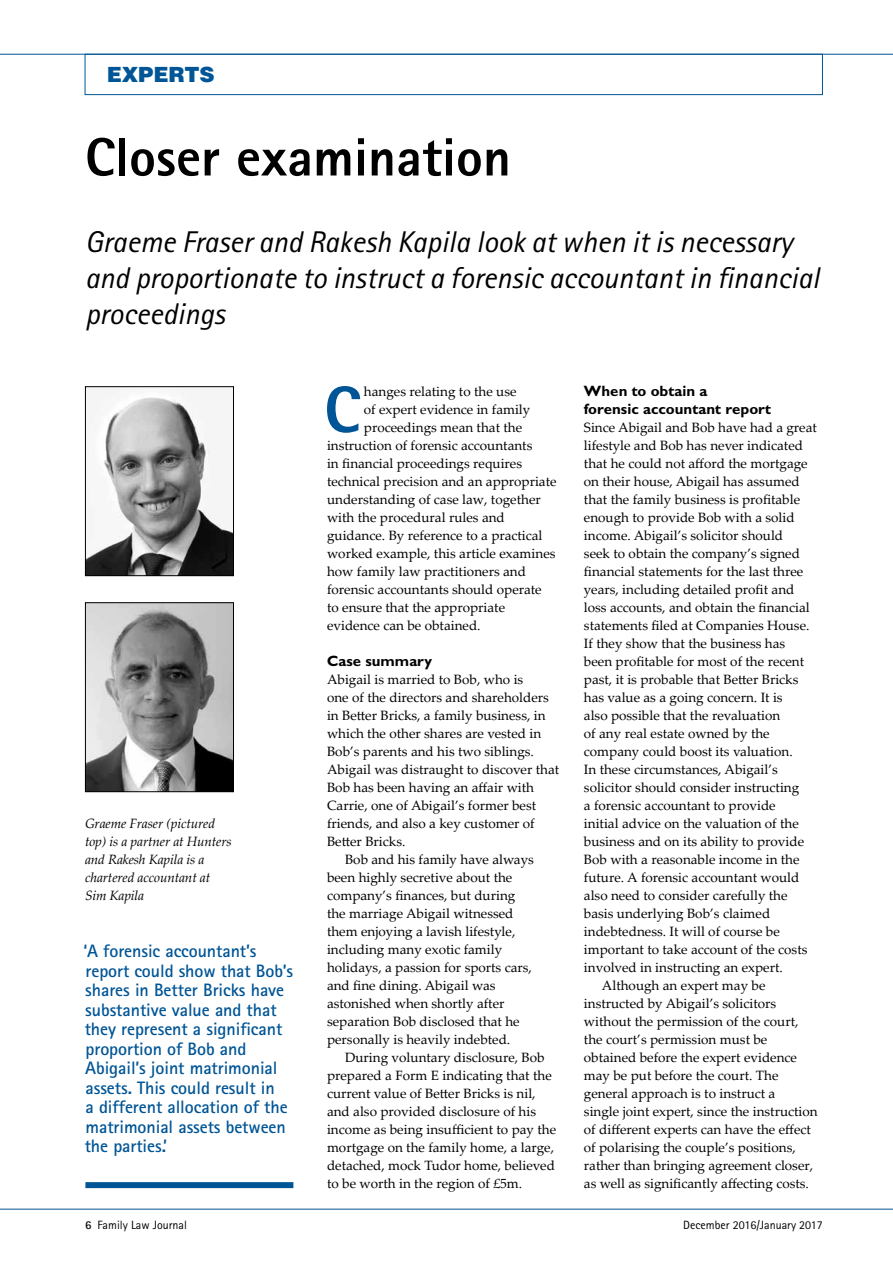
<style>
.page{position:relative;width:893px;height:1263px;background:#fff}
.page>*{position:absolute;margin:0;border:0;box-sizing:border-box;transform-origin:0 0}
.t1{font:800 65.7px "Rotis Sans Serif Std";color:#005596}
.t2{font:800 54px "Rotis Sans Serif Std";color:#000}
.t3{font:italic 30px/36px "Rotis Sans Serif Std";color:#000}
.t4{font:900 21px "Helvetica";color:#005596}
.t5{font:700 18px/19.5px "Rotis Sans Serif Std";letter-spacing:-.005em;color:#005596}
.t6{font:700 15px/18px "Gill Sans MT Std";color:#000}
.t7{font:13.5px "Palatino Linotype";color:#000}
.t8{font:italic 13.5px/18px "Palatino Linotype";letter-spacing:-.01em;color:#000}
.t9{font:12px "Rotis Sans Serif Std";color:#000}
.s1{font-weight:700}
</style>
<div class="page">
<hr style="left:0;top:1209px;width:893px;height:1px;background:#005596">
<hr style="left:0;top:54px;width:893px;height:1px;background:#005596">
<img style="left:87px;top:604px;width:145px;height:186px">
<div style="left:85px;top:602px;width:149px;height:190px;border:1px solid #000"></div>
<svg style="left:84px;top:53px;width:739px;height:42px"></svg>
<div style="left:85px;top:1182px;width:208px;height:6px;background:#005596"></div>
<img style="left:87px;top:396px;width:145px;height:178px">
<div style="left:85px;top:386px;width:149px;height:190px;border:1px solid #000"></div>
<h3 class="t4" style="left:107px;top:61px;width:110px">EXPERTS</h3>
<h2 class="t2" style="left:85px;top:123px;width:427px">Closer examination</h2>
<h3 class="t3" style="left:85px;top:224px;width:736px">Graeme Fraser and Rakesh Kapila look at when it is necessary and proportionate to instruct a forensic accountant in financial proceedings</h3>
<p class="t8" style="left:85px;top:814px;width:148px">Graeme Fraser (pictured top) is a partner at Hunters and Rakesh Kapila is a chartered accountant at<br>Sim Kapila</p>
<p class="t5" style="left:84px;top:941px;width:211px">‘A forensic accountant’s report could show that Bob’s shares in Better Bricks have substantive value and that they represent a significant proportion of Bob and<br>Abigail’s joint matrimonial assets. This could result in<br>a different allocation of the matrimonial assets between the parties.’</p>
<h1 class="t1" style="left:324px;top:368px;width:38px">C</h1>
<p class="t7" style="left:364px;top:382px;width:154px">hanges relating to the use</p>
<p class="t7" style="left:364px;top:400px;width:168px">of expert evidence in family</p>
<p class="t7" style="left:364px;top:418px;width:160px">proceedings mean that the</p>
<p class="t7" style="left:327px;top:436px;width:207px">instruction of forensic accountants</p>
<p class="t7" style="left:327px;top:454px;width:197px">in financial proceedings requires</p>
<p class="t7" style="left:327px;top:472px;width:231px">technical precision and an appropriate</p>
<p class="t7" style="left:327px;top:490px;width:215px">understanding of case law, together</p>
<p class="t7" style="left:327px;top:508px;width:179px">with the procedural rules and</p>
<p class="t7" style="left:327px;top:526px;width:217px">guidance. By reference to a practical</p>
<p class="t7" style="left:327px;top:544px;width:230px">worked example, this article examines</p>
<p class="t7" style="left:327px;top:562px;width:200px">how family law practitioners and</p>
<p class="t7" style="left:327px;top:580px;width:216px">forensic accountants should operate</p>
<p class="t7" style="left:327px;top:598px;width:180px">to ensure that the appropriate</p>
<p class="t7" style="left:327px;top:616px;width:155px">evidence can be obtained.</p>
<p class="t6" style="left:327px;top:652px;width:107px">Case summary</p>
<p class="t7" style="left:327px;top:670px;width:198px">Abigail is married to Bob, who is</p>
<p class="t7" style="left:327px;top:688px;width:223px">one of the directors and shareholders</p>
<p class="t7" style="left:327px;top:706px;width:220px">in Better Bricks, a family business, in</p>
<p class="t7" style="left:327px;top:724px;width:216px">which the other shares are vested in</p>
<p class="t7" style="left:327px;top:742px;width:208px">Bob’s parents and his two siblings.</p>
<p class="t7" style="left:327px;top:760px;width:234px">Abigail was distraught to discover that</p>
<p class="t7" style="left:327px;top:778px;width:209px">Bob has been having an affair with</p>
<p class="t7" style="left:327px;top:796px;width:211px">Carrie, one of Abigail’s former best</p>
<p class="t7" style="left:327px;top:814px;width:209px">friends, and also a key customer of</p>
<p class="t7" style="left:327px;top:832px;width:80px">Better Bricks.</p>
<p class="t7" style="left:345px;top:850px;width:190px">Bob and his family have always</p>
<p class="t7" style="left:327px;top:868px;width:187px">been highly secretive about the</p>
<p class="t7" style="left:327px;top:886px;width:190px">company’s finances, but during</p>
<p class="t7" style="left:327px;top:904px;width:188px">the marriage Abigail witnessed</p>
<p class="t7" style="left:327px;top:922px;width:190px">them enjoying a lavish lifestyle,</p>
<p class="t7" style="left:327px;top:940px;width:177px">including many exotic family</p>
<p class="t7" style="left:327px;top:958px;width:206px">holidays, a passion for sports cars,</p>
<p class="t7" style="left:327px;top:976px;width:170px">and fine dining. Abigail was</p>
<p class="t7" style="left:327px;top:994px;width:179px">astonished when shortly after</p>
<p class="t7" style="left:327px;top:1012px;width:194px">separation Bob disclosed that he</p>
<p class="t7" style="left:327px;top:1030px;width:185px">personally is heavily indebted.</p>
<p class="t7" style="left:345px;top:1048px;width:201px">During voluntary disclosure, Bob</p>
<p class="t7" style="left:327px;top:1066px;width:226px">prepared a Form E indicating that the</p>
<p class="t7" style="left:327px;top:1084px;width:210px">current value of Better Bricks is nil,</p>
<p class="t7" style="left:327px;top:1102px;width:211px">and also provided disclosure of his</p>
<p class="t7" style="left:327px;top:1120px;width:231px">income as being insufficient to pay the</p>
<p class="t7" style="left:327px;top:1138px;width:229px">mortgage on the family home, a large,</p>
<p class="t7" style="left:327px;top:1156px;width:229px">detached, mock Tudor home, believed</p>
<p class="t7" style="left:327px;top:1174px;width:197px">to be worth in the region of £5m.</p>
<p class="t6" style="left:584px;top:382px;width:189px">When to obtain a<br>forensic accountant report</p>
<p class="t7" style="left:584px;top:418px;width:234px">Since Abigail and Bob have had a great</p>
<p class="t7" style="left:584px;top:436px;width:221px">lifestyle and Bob has never indicated</p>
<p class="t7" style="left:584px;top:454px;width:225px">that he could not afford the mortgage</p>
<p class="t7" style="left:584px;top:472px;width:217px">on their house, Abigail has assumed</p>
<p class="t7" style="left:584px;top:490px;width:218px">that the family business is profitable</p>
<p class="t7" style="left:584px;top:508px;width:212px">enough to provide Bob with a solid</p>
<p class="t7" style="left:584px;top:526px;width:201px">income. Abigail’s solicitor should</p>
<p class="t7" style="left:584px;top:544px;width:218px">seek to obtain the company’s signed</p>
<p class="t7" style="left:584px;top:562px;width:221px">financial statements for the last three</p>
<p class="t7" style="left:584px;top:580px;width:212px">years, including detailed profit and</p>
<p class="t7" style="left:584px;top:598px;width:227px">loss accounts, and obtain the financial</p>
<p class="t7" style="left:584px;top:616px;width:227px">statements filed at Companies House.</p>
<p class="t7" style="left:584px;top:634px;width:203px">If they show that the business has</p>
<p class="t7" style="left:584px;top:652px;width:222px">been profitable for most of the recent</p>
<p class="t7" style="left:584px;top:670px;width:216px">past, it is probable that Better Bricks</p>
<p class="t7" style="left:584px;top:688px;width:200px">has value as a going concern. It is</p>
<p class="t7" style="left:584px;top:706px;width:198px">also possible that the revaluation</p>
<p class="t7" style="left:584px;top:724px;width:187px">of any real estate owned by the</p>
<p class="t7" style="left:584px;top:742px;width:210px">company could boost its valuation.</p>
<p class="t7" style="left:584px;top:760px;width:196px">In these circumstances, Abigail’s</p>
<p class="t7" style="left:584px;top:778px;width:217px">solicitor should consider instructing</p>
<p class="t7" style="left:584px;top:796px;width:193px">a forensic accountant to provide</p>
<p class="t7" style="left:584px;top:814px;width:216px">initial advice on the valuation of the</p>
<p class="t7" style="left:584px;top:832px;width:222px">business and on its ability to provide</p>
<p class="t7" style="left:584px;top:850px;width:217px">Bob with a reasonable income in the</p>
<p class="t7" style="left:584px;top:868px;width:217px">future. A forensic accountant would</p>
<p class="t7" style="left:584px;top:886px;width:205px">also need to consider carefully the</p>
<p class="t7" style="left:584px;top:904px;width:188px">basis underlying Bob’s claimed</p>
<p class="t7" style="left:584px;top:922px;width:197px">indebtedness. It will of course be</p>
<p class="t7" style="left:584px;top:940px;width:225px">important to take account of the costs</p>
<p class="t7" style="left:584px;top:958px;width:200px">involved in instructing an expert.</p>
<p class="t7" style="left:602px;top:976px;width:165px">Although an expert may be</p>
<p class="t7" style="left:584px;top:994px;width:194px">instructed by Abigail’s solicitors</p>
<p class="t7" style="left:584px;top:1012px;width:216px">without the permission of the court,</p>
<p class="t7" style="left:584px;top:1030px;width:185px">the court’s permission must be</p>
<p class="t7" style="left:584px;top:1048px;width:215px">obtained before the expert evidence</p>
<p class="t7" style="left:584px;top:1066px;width:196px">may be put before the court. The</p>
<p class="t7" style="left:584px;top:1084px;width:193px">general approach is to instruct a</p>
<p class="t7" style="left:584px;top:1102px;width:235px">single joint expert, since the instruction</p>
<p class="t7" style="left:584px;top:1120px;width:228px">of different experts can have the effect</p>
<p class="t7" style="left:584px;top:1138px;width:213px">of polarising the couple’s positions,</p>
<p class="t7" style="left:584px;top:1156px;width:231px">rather than bringing agreement closer,</p>
<p class="t7" style="left:584px;top:1174px;width:227px">as well as significantly affecting costs.</p>
<p class="t9" style="left:85px;top:1218px;width:103px"><span class="s1">6</span> Family Law Journal</p>
<p class="t9" style="left:683px;top:1218px;width:141px">December 2016/January 2017</p>
</div>
